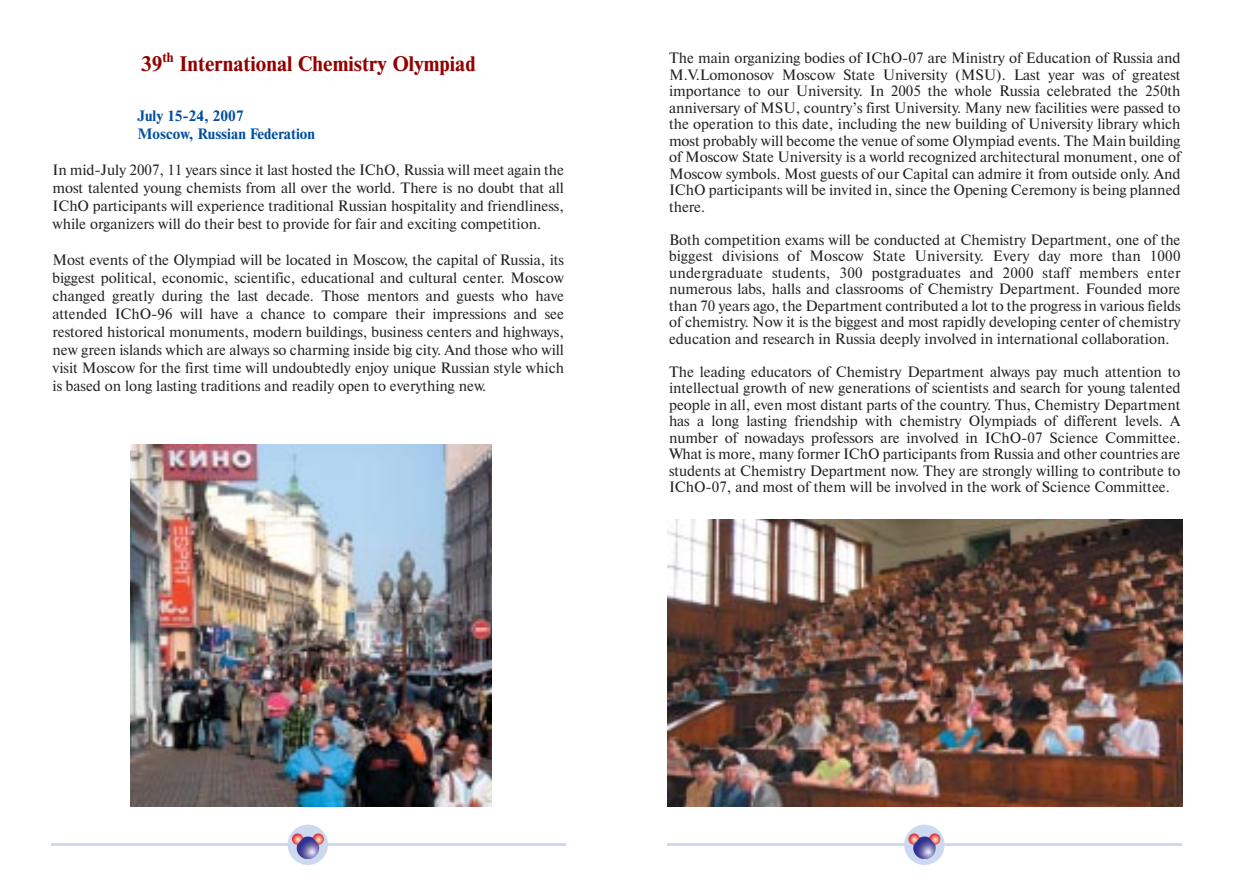
<style>
.page{position:relative;width:1233px;height:893px;background:#fff}
.page>*{position:absolute;margin:0;border:0;box-sizing:border-box;transform-origin:0 0}
.t1{font:700 21px "Newton C";color:#930000}
.t2{font:15px/16.5px "Newton C";color:#231f1f;text-align:justify}
.t3{font:700 15px/18px "Newton C";color:#004ea1}
.t4{font:700 13.5px "Newton C";color:#930000}
</style>
<div class="page">
<hr style="left:668px;top:843px;width:514px;height:2px;background:#ccdaef">
<div style="left:904px;top:824px;width:41px;height:41px;background:#ccdaef;border-radius:50%"></div>
<img style="left:913px;top:836px;width:23px;height:22px">
<svg style="left:929px;top:833px;width:11px;height:11px"></svg>
<svg style="left:908px;top:833px;width:12px;height:11px"></svg>
<hr style="left:51px;top:843px;width:514px;height:2px;background:#ccdaef">
<div style="left:288px;top:824px;width:40px;height:41px;background:#ccdaef;border-radius:50%"></div>
<img style="left:297px;top:836px;width:22px;height:22px">
<svg style="left:313px;top:833px;width:11px;height:11px"></svg>
<svg style="left:292px;top:833px;width:11px;height:11px"></svg>
<img style="left:130px;top:445px;width:362px;height:361px">
<img style="left:668px;top:519px;width:514px;height:288px">
<h1 class="t1" style="left:141px;top:56px;width:23px">39</h1>
<p class="t4" style="left:163px;top:52px;width:13px">th</p>
<h1 class="t1" style="left:179px;top:56px;width:298px">International Chemistry Olympiad</h1>
<p class="t3" style="left:138px;top:108px;width:179px">July 15-24, 2007<br>Moscow, Russian Federation</p>
<p class="t2" style="left:53px;top:162px;width:513px;line-height:18px">In mid-July 2007, 11 years since it last hosted the IChO, Russia will meet again the most talented young chemists from all over the world. There is no doubt that all IChO participants will experience traditional Russian hospitality and friendliness, while organizers will do their best to provide for fair and exciting competition.</p>
<p class="t2" style="left:53px;top:252px;width:513px;line-height:18px">Most events of the Olympiad will be located in Moscow, the capital of Russia, its biggest political, economic, scientific, educational and cultural center. Moscow changed greatly during the last decade. Those mentors and guests who have attended IChO-96 will have a chance to compare their impressions and see restored historical monuments, modern buildings, business centers and highways, new green islands which are always so charming inside big city. And those who will visit Moscow for the first time will undoubtedly enjoy unique Russian style which is based on long lasting traditions and readily open to everything new.</p>
<p class="t2" style="left:669px;top:51px;width:513px">The main organizing bodies of IChO-07 are Ministry of Education of Russia and M.V.Lomonosov Moscow State University (MSU). Last year was of greatest importance to our University. In 2005 the whole Russia celebrated the 250th anniversary of MSU, country’s first University. Many new facilities were passed to the operation to this date, including the new building of University library which most probably will become the venue of some Olympiad events. The Main building of Moscow State University is a world recognized architectural monument, one of Moscow symbols. Most guests of our Capital can admire it from outside only. And IChO participants will be invited in, since the Opening Ceremony is being planned there.</p>
<p class="t2" style="left:669px;top:233px;width:513px">Both competition exams will be conducted at Chemistry Department, one of the biggest divisions of Moscow State University. Every day more than 1000 undergraduate students, 300 postgraduates and 2000 staff members enter numerous labs, halls and classrooms of Chemistry Department. Founded more than 70 years ago, the Department contributed a lot to the progress in various fields of chemistry. Now it is the biggest and most rapidly developing center of chemistry education and research in Russia deeply involved in international collaboration.</p>
<p class="t2" style="left:669px;top:365px;width:513px">The leading educators of Chemistry Department always pay much attention to intellectual growth of new generations of scientists and search for young talented people in all, even most distant parts of the country. Thus, Chemistry Department has a long lasting friendship with chemistry Olympiads of different levels. A number of nowadays professors are involved in IChO-07 Science Committee.<br>What is more, many former IChO participants from Russia and other countries are students at Chemistry Department now. They are strongly willing to contribute to IChO-07, and most of them will be involved in the work of Science Committee.</p>
</div>
